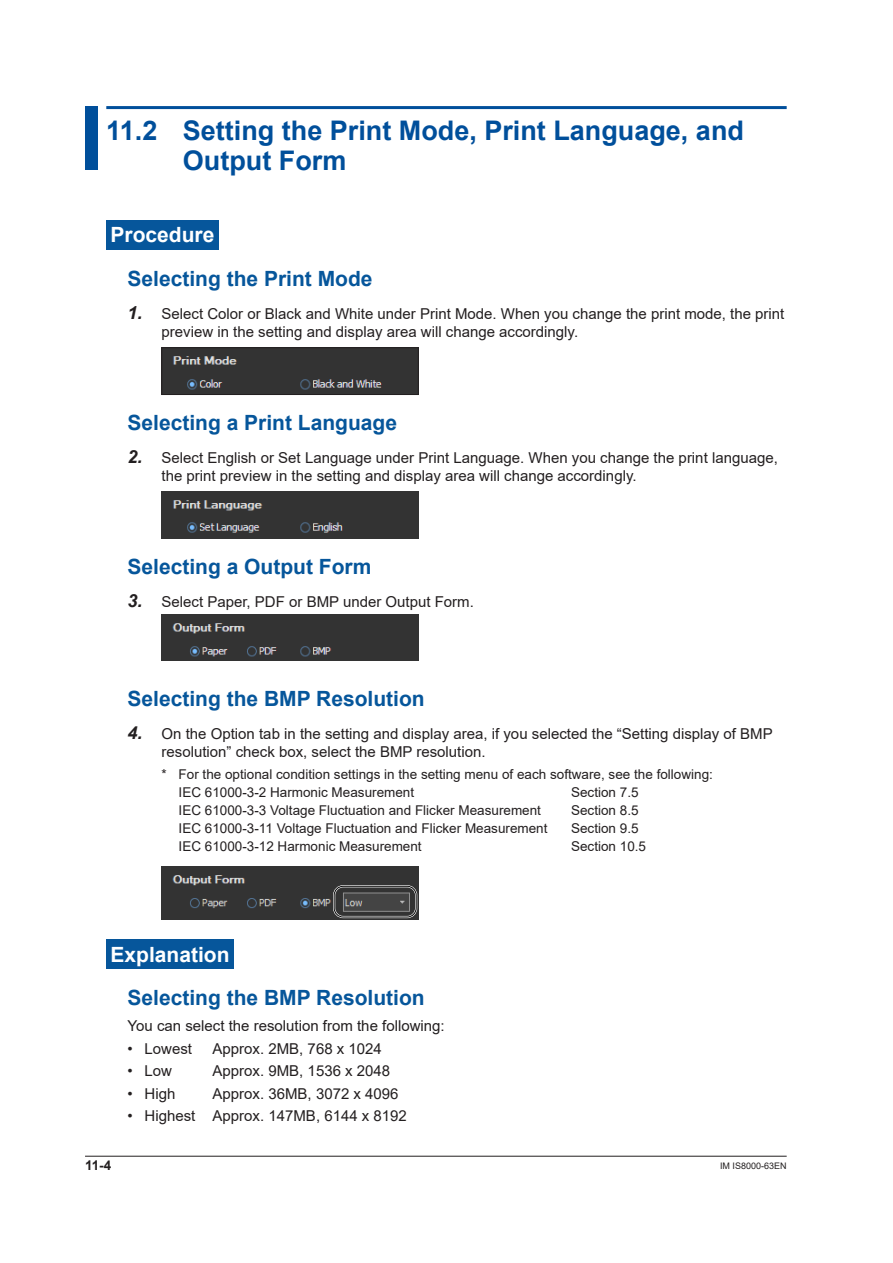
<style>
.page{position:relative;width:893px;height:1263px;background:#fff}
.page>*{position:absolute;margin:0;border:0;box-sizing:border-box;transform-origin:0 0}
.t1{font:700 27px/30px "Arial";color:#004f9b}
.t2{font:700 21px "Arial";color:#06569b}
.t3{font:700 21px "Arial";color:#fff}
.t4{font:15px/18px "Arial";color:#231f20}
.t5{font:13.5px/18px "Arial";color:#231f20}
.t6{font:700 13.5px "Arial";color:#231f20}
.t7{font:9px "Arial";color:#231f20}
.s1{font-weight:700;font-style:italic;font-size:18px}
</style>
<div class="page">
<hr style="left:85px;top:1156px;width:702px;height:1px;background:#231f20">
<div style="left:85px;top:106px;width:13px;height:94px;background:#004f9b"></div>
<hr style="left:106px;top:106px;width:681px;height:3px;background:#004f9b">
<div style="left:106px;top:220px;width:113px;height:29px;background:#06569b"></div>
<div style="left:106px;top:939px;width:128px;height:30px;background:#06569b"></div>
<img style="left:164px;top:349px;width:252px;height:44px">
<div style="left:162px;top:347px;width:256px;height:48px;border:1px solid #231f20"></div>
<img style="left:162px;top:492px;width:256px;height:46px">
<img style="left:162px;top:614px;width:256px;height:46px">
<img style="left:162px;top:867px;width:256px;height:53px">
<div style="left:333px;top:885px;width:84px;height:33px;border:2px solid #fff;border-radius:9px"></div>
<div style="left:334px;top:886px;width:83px;height:31px;border:1px solid #000;border-radius:9px"></div>
<div style="left:81px;top:170px;width:21px;height:50px;background:#fff"></div>
<h1 class="t1" style="left:183px;top:116px;width:563px;text-indent:-77px">11.2 Setting the Print Mode, Print Language, and<br>Output Form</h1>
<h2 class="t3" style="left:111px;top:220px;width:105px">Procedure</h2>
<h2 class="t2" style="left:128px;top:264px;width:247px">Selecting the Print Mode</h2>
<p class="t4" style="left:162px;top:305px;width:624px;text-indent:-34px"><span class="s1">1.</span> Select Color or Black and White under Print Mode. When you change the print mode, the print preview in the setting and display area will change accordingly.</p>
<h2 class="t2" style="left:128px;top:408px;width:271px">Selecting a Print Language</h2>
<p class="t4" style="left:162px;top:449px;width:618px;text-indent:-34px"><span class="s1">2.</span> Select English or Set Language under Print Language. When you change the print language, the print preview in the setting and display area will change accordingly.</p>
<h2 class="t2" style="left:128px;top:552px;width:245px">Selecting a Output Form</h2>
<p class="t4" style="left:128px;top:593px;width:348px"><span class="s1">3.</span> Select Paper, PDF or BMP under Output Form.</p>
<h2 class="t2" style="left:128px;top:684px;width:299px">Selecting the BMP Resolution</h2>
<p class="t4" style="left:162px;top:725px;width:613px;text-indent:-34px"><span class="s1">4.</span> On the Option tab in the setting and display area, if you selected the “Setting display of BMP resolution” check box, select the BMP resolution.</p>
<p class="t5" style="left:179px;top:765px;width:536px;text-indent:-17px">* For the optional condition settings in the setting menu of each software, see the following:<br>IEC 61000-3-2 Harmonic Measurement</p>
<p class="t5" style="left:571px;top:783px;width:69px">Section 7.5</p>
<p class="t5" style="left:179px;top:801px;width:364px">IEC 61000-3-3 Voltage Fluctuation and Flicker Measurement</p>
<p class="t5" style="left:571px;top:801px;width:69px">Section 8.5</p>
<p class="t5" style="left:179px;top:819px;width:370px">IEC 61000-3-11 Voltage Fluctuation and Flicker Measurement</p>
<p class="t5" style="left:571px;top:819px;width:69px">Section 9.5</p>
<p class="t5" style="left:179px;top:837px;width:245px">IEC 61000-3-12 Harmonic Measurement</p>
<p class="t5" style="left:571px;top:837px;width:77px">Section 10.5</p>
<h2 class="t3" style="left:111px;top:939px;width:121px">Explanation</h2>
<h2 class="t2" style="left:128px;top:983px;width:299px">Selecting the BMP Resolution</h2>
<p class="t4" style="left:128px;top:1017px;width:319px">You can select the resolution from the following:</p>
<p class="t4" style="left:128px;top:1039px;width:66px">• Lowest</p>
<p class="t4" style="left:213px;top:1039px;width:171px">Approx. 2MB, 768 x 1024</p>
<p class="t4" style="left:128px;top:1062px;width:46px">• Low</p>
<p class="t4" style="left:213px;top:1062px;width:179px">Approx. 9MB, 1536 x 2048</p>
<p class="t4" style="left:128px;top:1084px;width:49px">• High</p>
<p class="t4" style="left:213px;top:1084px;width:187px">Approx. 36MB, 3072 x 4096</p>
<p class="t4" style="left:128px;top:1107px;width:281px">• Highest Approx. 147MB, 6144 x 8192</p>
<p class="t6" style="left:85px;top:1155px;width:28px">11-4</p>
<p class="t7" style="left:720px;top:1159px;width:68px">IM IS8000-63EN</p>
</div>
